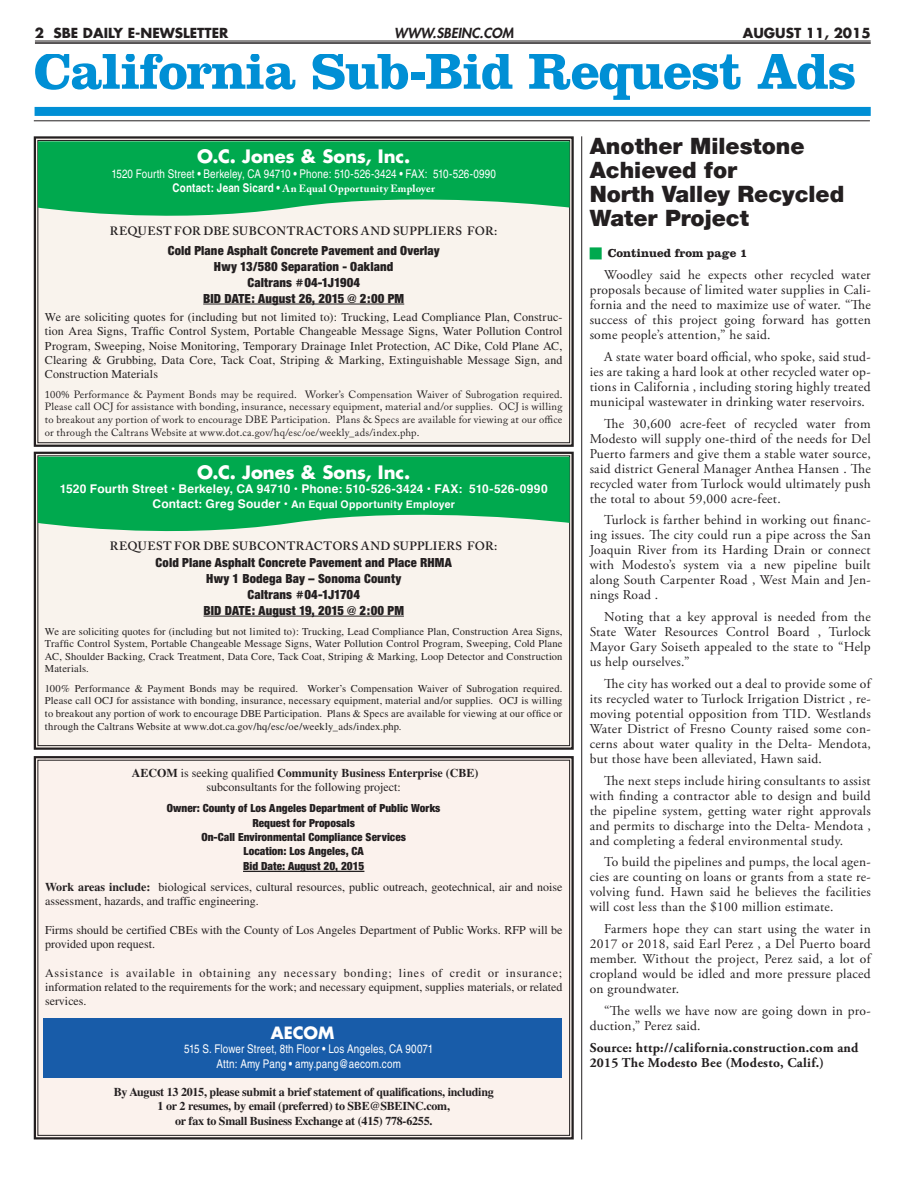
<style>
.page{position:relative;width:918px;height:1188px;background:#fff}
.page>*{position:absolute;margin:0;border:0;box-sizing:border-box;transform-origin:0 0}
.t1{font:700 52.5px "Clarendon LT Std";letter-spacing:-.025em;color:#008fd5}
.t2{font:900 22.5px/24px "Helvetica Neue LT";color:#231f20}
.t3{font:700 18px "Futura";letter-spacing:-.005em;color:#fff}
.t4{font:700 16.5px "Futura";letter-spacing:-.005em;color:#fff}
.t5{font:13.5px/15px "Adobe Garamond Pro";letter-spacing:.02em;color:#231f20;text-align:justify}
.t6{font:13.5px/16.2px "Sans Black Condensed DTC";letter-spacing:.01em;color:#231f20;text-align:center}
.t7{font:700 13.5px/15px "Adobe Garamond Pro";letter-spacing:.02em;color:#231f20}
.t8{font:700 13.5px "Futura";color:#231f20}
.t9{font:italic 800 13.5px "Futura";color:#231f20}
.t10{font:12px/14.4px "Times";color:#231f20;text-align:justify}
.t11{font:700 12px/14.4px "Times";letter-spacing:-.02em;color:#231f20;text-align:center}
.t12{font:12px/14.4px "Sans Black Condensed DTC";color:#231f20;text-align:center}
.t13{font:condensed 12px/14.4px "Helvetica";letter-spacing:.01em;color:#fff;text-align:center}
.t14{font:600 12px "Adobe Caslon Pro";letter-spacing:.025em;color:#231f20}
.t15{font:700 12px "Helvetica";letter-spacing:.015em;color:#fff}
.t16{font:700 12px "Clarendon LT Std";color:#231f20}
.t17{font:10.5px/12.6px "Times";letter-spacing:.01em;color:#231f20;text-align:justify}
.t18{font:10.5px/12.6px "Adobe Caslon Pro";letter-spacing:.02em;color:#231f20;text-align:justify}
.t19{font:700 10.5px "Adobe Caslon Pro";letter-spacing:.025em;color:#fff}
.t20{font:700 10.5px "Helvetica";letter-spacing:.02em;color:#fff}
.s1{font-family:"Helvetica";font-stretch:condensed;font-size:12px}
.s2{font-size:12px}
.s3{font-weight:700}
</style>
<div class="page">
<div style="left:35px;top:107px;width:836px;height:9px;background:#008fd5"></div>
<hr style="left:34px;top:120px;width:836px;height:1px;background:#231f20">
<hr style="left:35px;top:41px;width:836px;height:1px;background:#231f20">
<hr style="left:35px;top:42px;width:836px;height:2px;background:#231f20">
<hr style="left:581px;top:136px;width:1px;height:1003px;background:#231f20">
<div style="left:33px;top:136px;width:541px;height:311px;background:#f9f3ed"></div>
<svg style="left:38px;top:141px;width:532px;height:85px;background:#37b971"></svg>
<svg style="left:33px;top:451px;width:541px;height:299px;background:#eee9e3"></svg>
<svg style="left:38px;top:457px;width:532px;height:84px;background:#36b870"></svg>
<div style="left:33px;top:756px;width:541px;height:384px;background:#fbf2ed"></div>
<div style="left:44px;top:1018px;width:518px;height:60px;background:#185ca9"></div>
<p class="t8" style="left:35px;top:24px;width:28px">2 sbe</p>
<p class="t8" style="left:83px;top:24px;width:147px">DAILY E-NEWSLETTER</p>
<p class="t9" style="left:394px;top:24px;width:121px">WWW.SBEINC.COM</p>
<p class="t8" style="left:743px;top:24px;width:129px">august 11, 2015</p>
<h1 class="t1" style="left:34px;top:39px;width:824px">California Sub-Bid Request Ads</h1>
<h3 class="t3" style="left:197px;top:145px;width:215px">O.C. Jones &amp; Sons, Inc.</h3>
<p class="t13" style="left:111px;top:166px;width:386px">1520 Fourth Street • Berkeley, CA 94710 • Phone: 510-526-3424 • FAX: 510-526-0990</p>
<p class="t19" style="left:173px;top:183px;width:264px"><span class="s1">Contact: Jean Sicard •</span> An Equal Opportunity Employer</p>
<p class="t14" style="left:110px;top:224px;width:389px">REQUEST FOR DBE SUBCONTRACTORS AND SUPPLIERS FOR:</p>
<p class="t6" style="left:168px;top:242px;width:273px">Cold Plane Asphalt Concrete Pavement and Overlay Hwy 13/580 Separation - Oakland<br>Caltrans #04-1J1904<br>BID DATE: August 26, 2015 @ 2:00 PM</p>
<p class="t10" style="left:45px;top:309px;width:519px">We are soliciting quotes for (including but not limited to): Trucking, Lead Compliance Plan, Construc&shy;tion Area Signs, Traffic Control System, Portable Changeable Message Signs, Water Pollution Control Program, Sweeping, Noise Monitoring, Temporary Drainage Inlet Protection, AC Dike, Cold Plane AC, Clearing &amp; Grubbing, Data Core, Tack Coat, Striping &amp; Marking, Extinguishable Message Sign, and Construction Materials</p>
<p class="t18" style="left:45px;top:388px;width:519px">100% Performance &amp; Payment Bonds may be required. Worker’s Compensation Waiver of Subrogation required.<br>Please call OCJ for assistance with bonding, insurance, necessary equipment, material and/or supplies. OCJ is willing to breakout any portion of work to encourage DBE Participation. Plans &amp; Specs are available for viewing at our office or through the Caltrans Website at www.dot.ca.gov/hq/esc/oe/weekly_ads/index.php.</p>
<h3 class="t3" style="left:197px;top:460px;width:215px">O.C. Jones &amp; Sons, Inc.</h3>
<p class="t15" style="left:60px;top:479px;width:490px">1520 Fourth Street • Berkeley, CA 94710 • Phone: 510-526-3424 • FAX: 510-526-0990</p>
<p class="t20" style="left:152px;top:495px;width:304px"><span class="s2">Contact: Greg Souder •</span> An Equal Opportunity Employer</p>
<p class="t14" style="left:110px;top:539px;width:389px">REQUEST FOR DBE SUBCONTRACTORS AND SUPPLIERS FOR:</p>
<p class="t6" style="left:156px;top:554px;width:298px">Cold Plane Asphalt Concrete Pavement and Place RHMA Hwy 1 Bodega Bay – Sonoma County<br>Caltrans #04-1J1704<br>BID DATE: August 19, 2015 @ 2:00 PM</p>
<p class="t17" style="left:45px;top:625px;width:519px">We are soliciting quotes for (including but not limited to): Trucking, Lead Compliance Plan, Construction Area Signs, Traffic Control System, Portable Changeable Message Signs, Water Pollution Control Program, Sweeping, Cold Plane AC, Shoulder Backing, Crack Treatment, Data Core, Tack Coat, Striping &amp; Marking, Loop Detector and Construction Materials.</p>
<p class="t17" style="left:45px;top:682px;width:519px">100% Performance &amp; Payment Bonds may be required. Worker’s Compensation Waiver of Subrogation required.<br>Please call OCJ for assistance with bonding, insurance, necessary equipment, material and/or supplies. OCJ is willing to breakout any portion of work to encourage DBE Participation. Plans &amp; Specs are available for viewing at our office or through the Caltrans Website at www.dot.ca.gov/hq/esc/oe/weekly_ads/index.php.</p>
<p class="t10" style="left:132px;top:765px;width:348px;text-align:center"><span class="s3">AECOM</span> is seeking qualified <span class="s3">Community Business Enterprise (CBE) </span>subconsultants for the following project:</p>
<p class="t12" style="left:167px;top:801px;width:275px">Owner: County of Los Angeles Department of Public Works Request for Proposals<br>On-Call Environmental Compliance Services<br>Location: Los Angeles, CA<br>Bid Date: August 20, 2015</p>
<p class="t10" style="left:45px;top:880px;width:519px"><span class="s3">Work areas include:</span> biological services, cultural resources, public outreach, geotechnical, air and noise assessment, hazards, and traffic engineering.</p>
<p class="t10" style="left:45px;top:922px;width:519px">Firms should be certified CBEs with the County of Los Angeles Department of Public Works. RFP will be provided upon request.</p>
<p class="t10" style="left:45px;top:965px;width:519px">Assistance is available in obtaining any necessary bonding; lines of credit or insurance; information related to the requirements for the work; and necessary equipment, supplies materials, or related services.</p>
<p class="t4" style="left:271px;top:1022px;width:65px">AECOM</p>
<p class="t13" style="left:184px;top:1042px;width:251px">515 S. Flower Street, 8th Floor • Los Angeles, CA 90071<br>Attn: Amy Pang • amy.pang@aecom.com</p>
<p class="t11" style="left:114px;top:1085px;width:382px">By August 13 2015, please submit a brief statement of qualifications, including<br>1 or 2 resumes, by email (preferred) to SBE@SBEINC.com,<br>or fax to Small Business Exchange at (415) 778-6255.</p>
<h2 class="t2" style="left:590px;top:134px;width:256px">Another Milestone<br>Achieved for<br>North Valley Recycled<br>Water Project</h2>
<p class="t16" style="left:608px;top:245px;width:141px">Continued from page 1</p>
<p class="t5" style="left:590px;top:268px;width:283px;text-indent:15px">Woodley said he expects other recycled water proposals because of limited water supplies in Cali&shy;fornia and the need to maximize use of water. “The success of this project going forward has gotten some people’s attention,” he said.</p>
<p class="t5" style="left:590px;top:350px;width:283px;text-indent:15px">A state water board official, who spoke, said stud&shy;ies are taking a hard look at other recycled water op&shy;tions in California , including storing highly treated municipal wastewater in drinking water reservoirs.</p>
<p class="t5" style="left:590px;top:416px;width:283px;text-indent:15px">The 30,600 acre-feet of recycled water from Modesto will supply one-third of the needs for Del Puerto farmers and give them a stable water source, said district General Manager Anthea Hansen . The recycled water from Turlock would ultimately push the total to about 59,000 acre-feet.</p>
<p class="t5" style="left:590px;top:513px;width:283px;text-indent:15px">Turlock is farther behind in working out financ&shy;ing issues. The city could run a pipe across the San Joaquin River from its Harding Drain or connect with Modesto’s system via a new pipeline built along South Carpenter Road , West Main and Jen&shy;nings Road .</p>
<p class="t5" style="left:590px;top:610px;width:283px;text-indent:15px">Noting that a key approval is needed from the State Water Resources Control Board , Turlock Mayor Gary Soiseth appealed to the state to “Help us help ourselves.”</p>
<p class="t5" style="left:590px;top:677px;width:283px;text-indent:15px">The city has worked out a deal to provide some of its recycled water to Turlock Irrigation District , re&shy;moving potential opposition from TID. Westlands Water District of Fresno County raised some con&shy;cerns about water quality in the Delta- Mendota, but those have been alleviated, Hawn said.</p>
<p class="t5" style="left:590px;top:773px;width:283px;text-indent:15px">The next steps include hiring consultants to assist with finding a contractor able to design and build the pipeline system, getting water right approvals and permits to discharge into the Delta- Mendota , and completing a federal environmental study.</p>
<p class="t5" style="left:590px;top:855px;width:283px;text-indent:15px">To build the pipelines and pumps, the local agen&shy;cies are counting on loans or grants from a state re&shy;volving fund. Hawn said he believes the facilities will cost less than the $100 million estimate.</p>
<p class="t5" style="left:590px;top:922px;width:283px;text-indent:15px">Farmers hope they can start using the water in 2017 or 2018, said Earl Perez , a Del Puerto board member. Without the project, Perez said, a lot of cropland would be idled and more pressure placed on groundwater.</p>
<p class="t5" style="left:590px;top:1004px;width:283px;text-indent:15px">“The wells we have now are going down in pro&shy;duction,” Perez said.</p>
<p class="t7" style="left:590px;top:1040px;width:270px">Source: http://california.construction.com and<br>2015 The Modesto Bee (Modesto, Calif.)</p>
</div>
